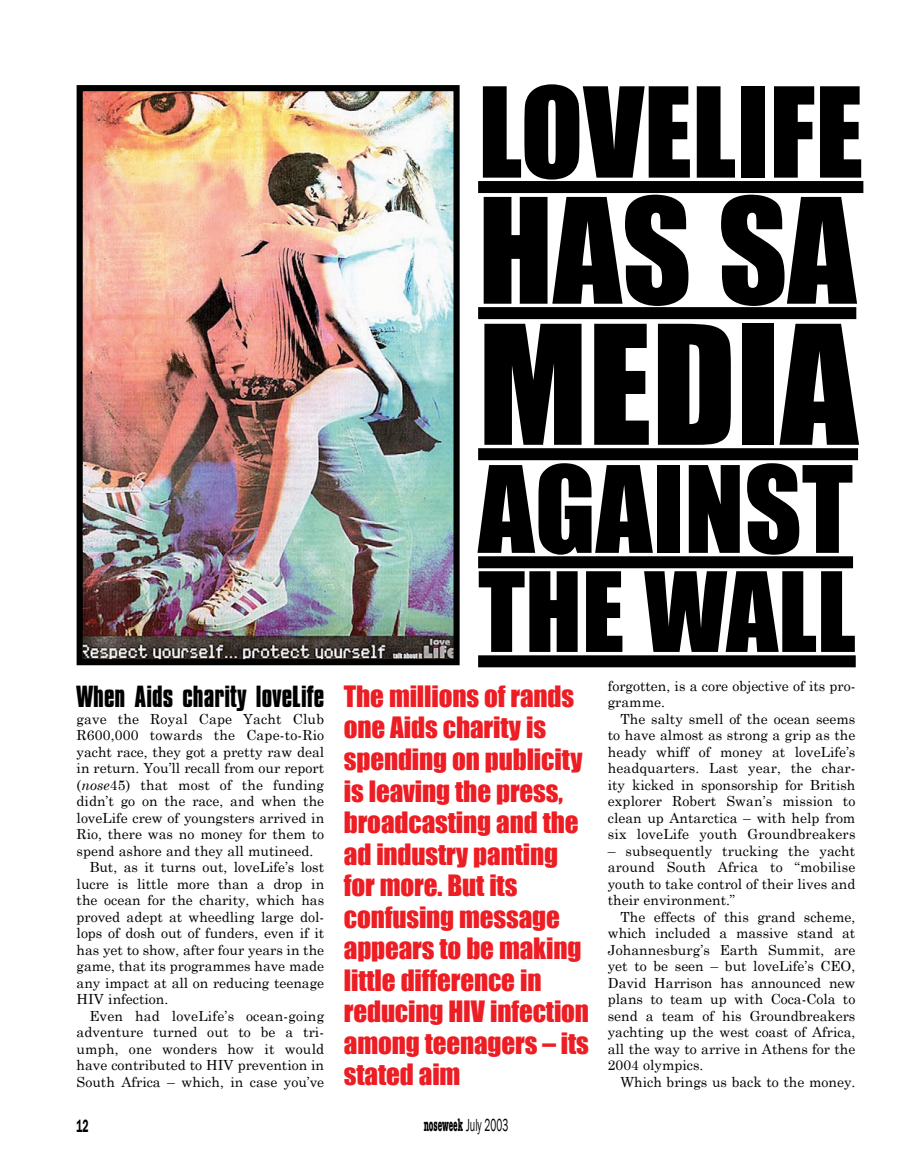
<style>
.page{position:relative;width:915px;height:1170px;background:#fff}
.page>*{position:absolute;margin:0;border:0;box-sizing:border-box;transform-origin:0 0}
.t1{font:153px "Impact";color:#000}
.t2{font:135px "Impact";color:#000}
.t3{font:115.5px "Impact";color:#000}
.t4{font:111px "Impact";color:#000}
.t5{font:102px "Impact";color:#000}
.t6{font:27px/31.5px "Impact";letter-spacing:-.005em;color:#ed1d24}
.t7{font:700 26.25px "Compacta";color:#000}
.t8{font:700 condensed 18px "American Typewriter";color:#000;scale:.56 1}
.t9{font:600 18px "Franklin Gothic";color:#000;scale:.56 1}
.t10{font:13.95px/16.5px "Century Schoolbook";color:#000;text-align:justify}
.s1{font-style:italic}
.s2{font-family:"Franklin Gothic";font-weight:400;font-stretch:normal}
</style>
<div class="page">
<img style="left:84px;top:92px;width:368px;height:566px">
<div style="left:77px;top:85px;width:382px;height:580px;border:6px solid #000"></div>
<div style="left:478px;top:181px;width:385px;height:12px;background:#000"></div>
<div style="left:478px;top:307px;width:378px;height:12px;background:#000"></div>
<div style="left:478px;top:448px;width:379px;height:12px;background:#000"></div>
<div style="left:478px;top:556px;width:374px;height:12px;background:#000"></div>
<div style="left:478px;top:655px;width:377px;height:12px;background:#000"></div>
<h3 class="t7" style="left:77px;top:680px;width:249px">When Aids charity loveLife</h3>
<p class="t10" style="left:77px;top:710px;width:249px">gave the Royal Cape Yacht Club</p>
<p class="t10" style="left:77px;top:726px;width:249px">R600,000 towards the Cape-to-Rio</p>
<p class="t10" style="left:77px;top:743px;width:249px">yacht race, they got a pretty raw deal</p>
<p class="t10" style="left:77px;top:759px;width:249px">in return. You’ll recall from our report</p>
<p class="t10" style="left:77px;top:776px;width:249px">(<span class="s1">nose</span>45) that most of the funding</p>
<p class="t10" style="left:77px;top:792px;width:249px">didn’t go on the race, and when the</p>
<p class="t10" style="left:77px;top:809px;width:249px">loveLife crew of youngsters arrived in</p>
<p class="t10" style="left:77px;top:825px;width:249px">Rio, there was no money for them to</p>
<p class="t10" style="left:77px;top:842px;width:238px">spend ashore and they all mutineed.</p>
<p class="t10" style="left:89px;top:858px;width:236px">But, as it turns out, loveLife’s lost</p>
<p class="t10" style="left:77px;top:875px;width:249px">lucre is little more than a drop in</p>
<p class="t10" style="left:77px;top:891px;width:249px">the ocean for the charity, which has</p>
<p class="t10" style="left:77px;top:908px;width:249px">proved adept at wheedling large dol-</p>
<p class="t10" style="left:77px;top:924px;width:249px">lops of dosh out of funders, even if it</p>
<p class="t10" style="left:77px;top:941px;width:249px">has yet to show, after four years in the</p>
<p class="t10" style="left:77px;top:957px;width:249px">game, that its programmes have made</p>
<p class="t10" style="left:77px;top:974px;width:249px">any impact at all on reducing teenage</p>
<p class="t10" style="left:77px;top:990px;width:93px">HIV infection.</p>
<p class="t10" style="left:89px;top:1007px;width:236px">Even had loveLife’s ocean-going</p>
<p class="t10" style="left:77px;top:1023px;width:249px">adventure turned out to be a tri-</p>
<p class="t10" style="left:77px;top:1040px;width:249px">umph, one wonders how it would</p>
<p class="t10" style="left:77px;top:1056px;width:249px">have contributed to HIV prevention in</p>
<p class="t10" style="left:77px;top:1073px;width:249px">South Africa – which, in case you’ve</p>
<h3 class="t3" style="left:478px;top:61px;width:386px">LOVELIFE</h3>
<h2 class="t2" style="left:478px;top:167px;width:379px">HAS SA</h2>
<h1 class="t1" style="left:478px;top:290px;width:381px">MEDIA</h1>
<h3 class="t4" style="left:478px;top:441px;width:376px">AGAINST</h3>
<h3 class="t5" style="left:478px;top:549px;width:379px">THE WALL</h3>
<p class="t6" style="left:344px;top:680px;width:247px">The millions of rands one Aids charity is spending on publicity is leaving the press, broadcasting and the ad industry panting for more. But its confusing message appears to be making little difference in reducing HIV infection among teenagers – its stated aim</p>
<p class="t10" style="left:607px;top:677px;width:249px">forgotten, is a core objective of its pro&shy;gramme.</p>
<p class="t10" style="left:607px;top:710px;width:249px;text-indent:13px">The salty smell of the ocean seems to have almost as strong a grip as the heady whiff of money at loveLife’s headquarters. Last year, the char&shy;ity kicked in sponsorship for British explorer Robert Swan’s mission to clean up Antarctica – with help from six loveLife youth Groundbreakers</p>
<p class="t10" style="left:607px;top:842px;width:249px">– subsequently trucking the yacht around South Africa to “mobilise youth to take control of their lives and their environment.”</p>
<p class="t10" style="left:607px;top:908px;width:249px;text-indent:13px">The effects of this grand scheme, which included a massive stand at Johannesburg’s Earth Summit, are yet to be seen – but loveLife’s CEO, David Harrison has announced new plans to team up with Coca-Cola to send a team of his Groundbreakers yachting up the west coast of Africa, all the way to arrive in Athens for the 2004 olympics.</p>
<p class="t10" style="left:620px;top:1073px;width:236px">Which brings us back to the money.</p>
<p class="t9" style="left:77px;top:1114px;width:23px">12</p>
<p class="t8" style="left:423px;top:1114px;width:152px">noseweek <span class="s2">July 20</span><span class="s2">03</span></p>
</div>
